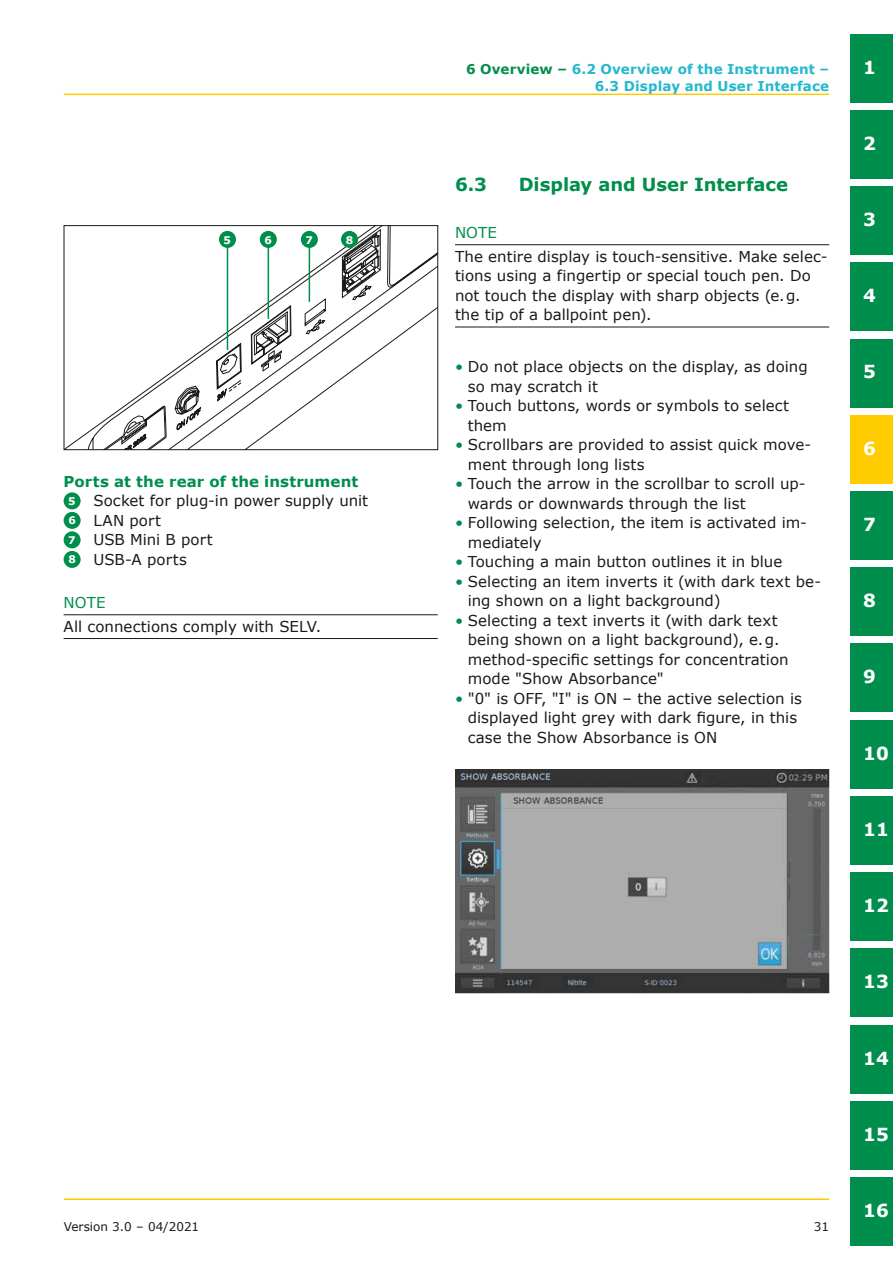
<style>
.page{position:relative;width:893px;height:1263px;background:#fff}
.page>*{position:absolute;margin:0;border:0;box-sizing:border-box;transform-origin:0 0}
.t1{font:700 18px "Verdana";letter-spacing:-.005em;color:#008e4d}
.t2{font:700 18px "Verdana";color:#fff}
.t3{font:15px/19.5px "Verdana";letter-spacing:.005em;color:#1a1a18}
.t4{font:15px "Verdana";letter-spacing:.005em;color:#008e4d}
.t5{font:700 13.5px/16.5px "Verdana";letter-spacing:.01em;color:#25b8cd;text-align:right}
.t6{font:12px "Verdana";color:#1a1a18}
.t7{font:700 10.5px "Verdana";color:#fff}
.s1{font-weight:700;color:#008e4d}
.s2{font-weight:700;font-size:10.5px;color:#fff}
.s3{color:#008e4d}
</style>
<div class="page">
<hr style="left:64px;top:94px;width:765px;height:1px;background:#fc0">
<hr style="left:64px;top:1198px;width:765px;height:2px;background:#fc0">
<div style="left:850px;top:1101px;width:43px;height:68px;background:#008e4d"></div>
<div style="left:850px;top:644px;width:43px;height:68px;background:#008e4d"></div>
<div style="left:850px;top:873px;width:43px;height:68px;background:#008e4d"></div>
<div style="left:850px;top:186px;width:43px;height:69px;background:#008e4d"></div>
<div style="left:850px;top:949px;width:43px;height:68px;background:#008e4d"></div>
<div style="left:850px;top:491px;width:43px;height:68px;background:#008e4d"></div>
<div style="left:850px;top:720px;width:43px;height:68px;background:#008e4d"></div>
<div style="left:850px;top:263px;width:43px;height:68px;background:#008e4d"></div>
<div style="left:850px;top:34px;width:43px;height:68px;background:#008e4d"></div>
<div style="left:850px;top:1025px;width:43px;height:68px;background:#008e4d"></div>
<div style="left:850px;top:568px;width:43px;height:68px;background:#008e4d"></div>
<div style="left:850px;top:796px;width:43px;height:68px;background:#008e4d"></div>
<div style="left:850px;top:339px;width:43px;height:68px;background:#008e4d"></div>
<div style="left:850px;top:110px;width:43px;height:68px;background:#008e4d"></div>
<div style="left:850px;top:1177px;width:43px;height:69px;background:#008e4d"></div>
<hr style="left:455px;top:244px;width:374px;height:1px;background:#1a1a18">
<hr style="left:455px;top:327px;width:374px;height:1px;background:#1a1a18">
<hr style="left:64px;top:614px;width:374px;height:1px;background:#1a1a18">
<hr style="left:64px;top:638px;width:374px;height:1px;background:#1a1a18">
<div style="left:64px;top:492px;width:17px;height:17px;background:#008e4d;border-radius:50%"></div>
<div style="left:64px;top:512px;width:17px;height:17px;background:#008e4d;border-radius:50%"></div>
<div style="left:64px;top:531px;width:17px;height:17px;background:#008e4d;border-radius:50%"></div>
<div style="left:64px;top:551px;width:17px;height:17px;background:#008e4d;border-radius:50%"></div>
<img style="left:455px;top:770px;width:374px;height:223px">
<div style="left:850px;top:415px;width:43px;height:68px;background:#fc0"></div>
<svg style="left:66px;top:372px;width:285px;height:76px"></svg>
<svg style="left:211px;top:227px;width:225px;height:123px"></svg>
<svg style="left:102px;top:343px;width:141px;height:105px"></svg>
<svg style="left:251px;top:229px;width:130px;height:143px"></svg>
<div style="left:64px;top:225px;width:374px;height:225px;border:1px solid #1a1a18"></div>
<hr style="left:227px;top:244px;width:1px;height:106px;background:#008e4d">
<hr style="left:268px;top:244px;width:1px;height:75px;background:#008e4d">
<hr style="left:309px;top:244px;width:1px;height:58px;background:#008e4d">
<div style="left:219px;top:231px;width:17px;height:17px;background:#008e4d;border-radius:50%"></div>
<div style="left:260px;top:231px;width:17px;height:17px;background:#008e4d;border-radius:50%"></div>
<div style="left:301px;top:231px;width:17px;height:17px;background:#008e4d;border-radius:50%"></div>
<div style="left:341px;top:231px;width:17px;height:17px;background:#008e4d;border-radius:50%"></div>
<p class="t7" style="left:224px;top:232px;width:9px">5</p>
<p class="t7" style="left:265px;top:232px;width:9px">6</p>
<p class="t7" style="left:306px;top:233px;width:9px">7</p>
<p class="t7" style="left:346px;top:232px;width:9px">8</p>
<p class="t3" style="left:68px;top:471px;width:302px;text-indent:-5px"><span class="s1">Ports at the rear of the instrument<br></span><span class="s2">5</span> Socket for plug-in power supply unit<br><span class="s2">6</span> LAN port<br><span class="s2">7</span> USB Mini B port<br><span class="s2">8</span> USB-A ports</p>
<p class="t4" style="left:64px;top:592px;width:44px">NOTE</p>
<p class="t3" style="left:64px;top:616px;width:259px">All connections comply with SELV.</p>
<p class="t5" style="left:466px;top:61px;width:365px"><span class="s3">6 Overview –</span> 6.2 Overview of the Instrument –<br>6.3 Display and User Interface</p>
<p class="t1" style="left:455px;top:172px;width:34px">6.3</p>
<p class="t1" style="left:519px;top:172px;width:271px">Display and User Interface</p>
<p class="t4" style="left:455px;top:222px;width:44px">NOTE</p>
<p class="t3" style="left:455px;top:246px;width:374px">The entire display is touch-sensitive. Make selec&shy;tions using a fingertip or special touch pen. Do not touch the display with sharp objects (e.g. the tip of a ballpoint pen).</p>
<p class="t3" style="left:468px;top:357px;width:341px;text-indent:-13px"><span class="s3">•</span> Do not place objects on the display, as doing so may scratch it</p>
<p class="t3" style="left:468px;top:396px;width:323px;text-indent:-13px"><span class="s3">•</span> Touch buttons, words or symbols to select them</p>
<p class="t3" style="left:468px;top:435px;width:345px;text-indent:-13px"><span class="s3">•</span> Scrollbars are provided to assist quick move&shy;ment through long lists</p>
<p class="t3" style="left:468px;top:474px;width:340px;text-indent:-13px"><span class="s3">•</span> Touch the arrow in the scrollbar to scroll up&shy;wards or downwards through the list</p>
<p class="t3" style="left:468px;top:513px;width:341px;text-indent:-13px"><span class="s3">•</span> Following selection, the item is activated im&shy;mediately</p>
<p class="t3" style="left:455px;top:552px;width:329px"><span class="s3">•</span> Touching a main button outlines it in blue</p>
<p class="t3" style="left:468px;top:571px;width:355px;text-indent:-13px"><span class="s3">•</span> Selecting an item inverts it (with dark text be&shy;ing shown on a light background)</p>
<p class="t3" style="left:468px;top:610px;width:322px;text-indent:-13px"><span class="s3">•</span> Selecting a text inverts it (with dark text being shown on a light background), e.g. method-specific settings for concentration mode "Show Absorbance"</p>
<p class="t3" style="left:468px;top:688px;width:336px;text-indent:-13px"><span class="s3">•</span> "0" is OFF, "I" is ON – the active selection is displayed light grey with dark figure, in this case the Show Absorbance is ON</p>
<p class="t6" style="left:64px;top:1218px;width:137px">Version 3.0 – 04/2021</p>
<p class="t6" style="left:814px;top:1218px;width:17px">31</p>
<p class="t2" style="left:863px;top:54px;width:14px">1</p>
<p class="t2" style="left:863px;top:130px;width:14px">2</p>
<p class="t2" style="left:863px;top:207px;width:14px">3</p>
<p class="t2" style="left:863px;top:283px;width:14px">4</p>
<p class="t2" style="left:863px;top:359px;width:14px">5</p>
<p class="t2" style="left:863px;top:435px;width:14px">6</p>
<p class="t2" style="left:863px;top:512px;width:14px">7</p>
<p class="t2" style="left:863px;top:588px;width:14px">8</p>
<p class="t2" style="left:863px;top:664px;width:14px">9</p>
<p class="t2" style="left:863px;top:740px;width:27px">10</p>
<p class="t2" style="left:863px;top:817px;width:27px">11</p>
<p class="t2" style="left:863px;top:893px;width:27px">12</p>
<p class="t2" style="left:863px;top:969px;width:27px">13</p>
<p class="t2" style="left:863px;top:1045px;width:27px">14</p>
<p class="t2" style="left:863px;top:1121px;width:27px">15</p>
<p class="t2" style="left:863px;top:1198px;width:27px">16</p>
</div>
